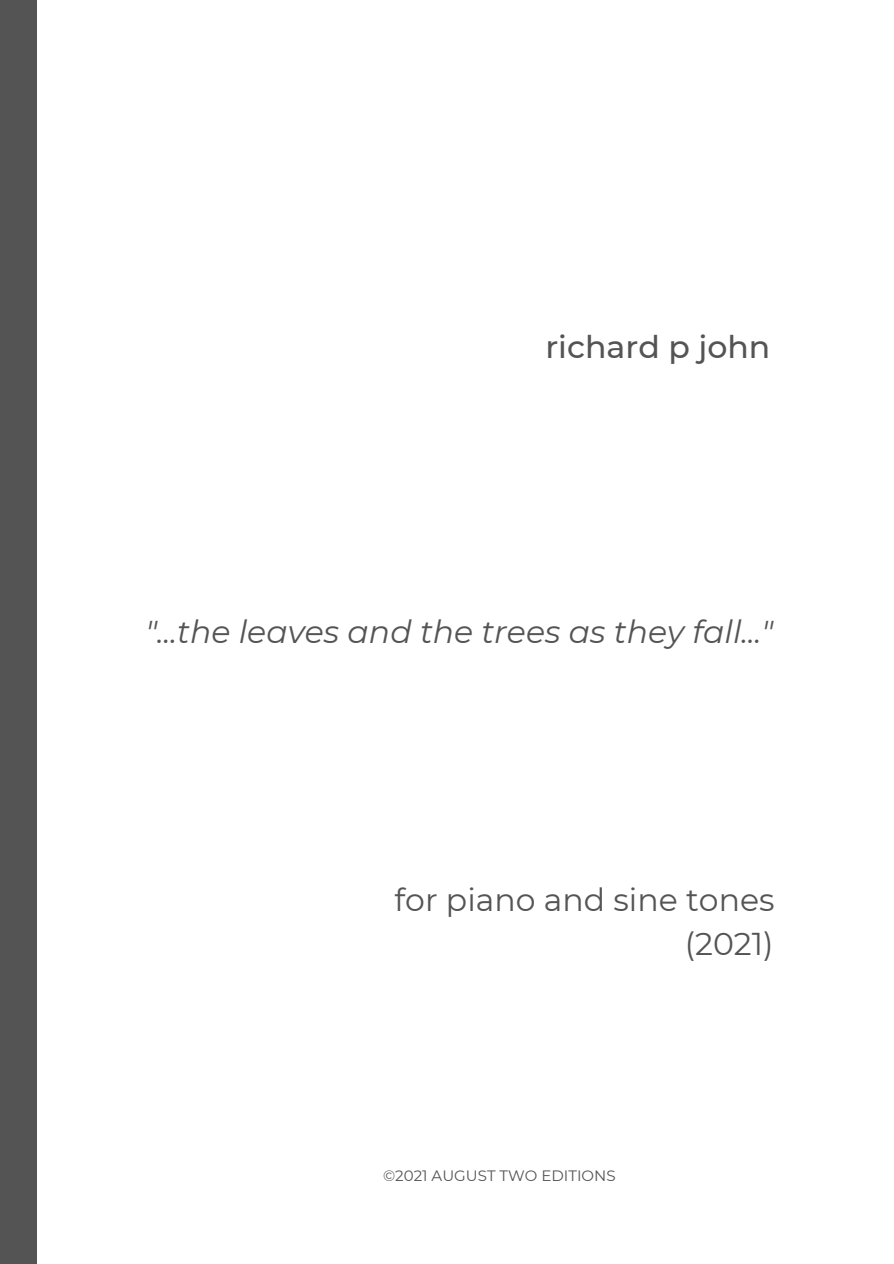
<style>
.page{position:relative;width:894px;height:1264px;background:#fff}
.page>*{position:absolute;margin:0;border:0;box-sizing:border-box;transform-origin:0 0}
.t1{font:italic 31.5px "Montserrat";color:#545454}
.t2{font:31.5px "Montserrat";color:#545454}
.t3{font:500 31.5px "Montserrat";color:#545454}
.t4{font:15px "Montserrat";color:#545454}
</style>
<div class="page">
<div style="left:0;top:0;width:36px;height:1263px;background:#545454"></div>
<p class="t3" style="left:545px;top:328px;width:226px">richard p john</p>
<p class="t1" style="left:145px;top:612px;width:629px">"...the leaves and the trees as they fall..."</p>
<p class="t2" style="left:394px;top:880px;width:381px">for piano and sine tones</p>
<p class="t2" style="left:684px;top:924px;width:90px">(2021)</p>
<p class="t4" style="left:383px;top:1166px;width:234px">©2021 AUGUST TWO EDITIONS</p>
</div>
